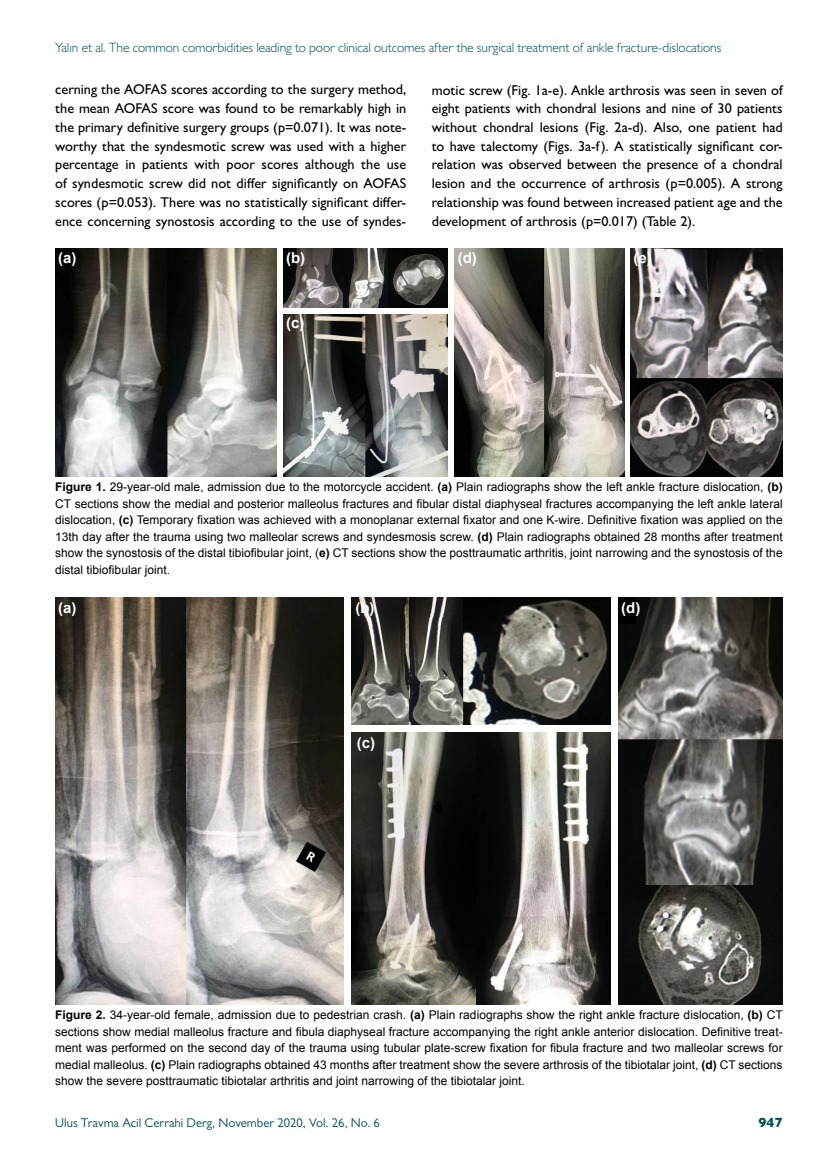
<style>
.page{position:relative;width:838px;height:1170px;background:#fff}
.page>*{position:absolute;margin:0;border:0;box-sizing:border-box;transform-origin:0 0}
.t1{font:700 15px "Arial";color:#fff}
.t2{font:500 14.25px/18.8px "Gill Sans MT Pro";color:#000;text-align:justify}
.t3{font:300 13.5px "Gill Sans MT Pro";letter-spacing:-.005em;color:#004f5a}
.t4{font:800 13.5px "Gill Sans MT Pro";color:#004f5a}
.t5{font:12.75px "Gill Sans MT Pro";color:#004f5a}
.t6{font:12px/16.5px "Arial";color:#000;text-align:justify}
.s1{font-weight:700}
</style>
<div class="page">
<img style="left:55px;top:249px;width:221px;height:227px">
<img style="left:283px;top:249px;width:165px;height:58px">
<img style="left:283px;top:314px;width:165px;height:162px">
<img style="left:454px;top:249px;width:170px;height:227px">
<img style="left:630px;top:249px;width:152px;height:227px">
<img style="left:55px;top:597px;width:288px;height:407px">
<img style="left:352px;top:597px;width:259px;height:127px">
<img style="left:352px;top:732px;width:259px;height:272px">
<img style="left:619px;top:597px;width:163px;height:407px">
<p class="t3" style="left:55px;top:39px;width:667px">Yalın et al. The common comorbidities leading to poor clinical outcomes after the surgical treatment of ankle fracture-dislocations</p>
<p class="t2" style="left:55px;top:80px;width:352px">cerning the AOFAS scores according to the surgery method, the mean AOFAS score was found to be remarkably high in the primary definitive surgery groups (p=0.071). It was note&shy;worthy that the syndesmotic screw was used with a higher percentage in patients with poor scores although the use of syndesmotic screw did not differ significantly on AOFAS scores (p=0.053). There was no statistically significant differ&shy;ence concerning synostosis according to the use of syndes-</p>
<p class="t2" style="left:432px;top:80px;width:352px">motic screw (Fig. 1a-e). Ankle arthrosis was seen in seven of eight patients with chondral lesions and nine of 30 patients without chondral lesions (Fig. 2a-d). Also, one patient had to have talectomy (Figs. 3a-f). A statistically significant cor&shy;relation was observed between the presence of a chondral lesion and the occurrence of arthrosis (p=0.005). A strong relationship was found between increased patient age and the development of arthrosis (p=0.017) (Table 2).</p>
<p class="t1" style="left:58px;top:247px;width:20px">(a)</p>
<p class="t1" style="left:286px;top:247px;width:21px">(b)</p>
<p class="t1" style="left:458px;top:247px;width:21px">(d)</p>
<p class="t1" style="left:633px;top:247px;width:20px">(e)</p>
<p class="t1" style="left:286px;top:313px;width:20px">(c)</p>
<p class="t6" style="left:55px;top:479px;width:729px"><span class="s1">Figure 1.</span> 29-year-old male, admission due to the motorcycle accident. <span class="s1">(a)</span> Plain radiographs show the left ankle fracture dislocation, <span class="s1">(b)<br></span>CT sections show the medial and posterior malleolus fractures and fibular distal diaphyseal fractures accompanying the left ankle lateral dislocation, <span class="s1">(c)</span> Temporary fixation was achieved with a monoplanar external fixator and one K-wire. Definitive fixation was applied on the 13th day after the trauma using two malleolar screws and syndesmosis screw. <span class="s1">(d)</span> Plain radiographs obtained 28 months after treatment show the synostosis of the distal tibiofibular joint, (<span class="s1">e)</span> CT sections show the posttraumatic arthritis, joint narrowing and the synostosis of the distal tibiofibular joint.</p>
<p class="t1" style="left:58px;top:597px;width:20px">(a)</p>
<p class="t1" style="left:355px;top:597px;width:21px">(b)</p>
<p class="t1" style="left:621px;top:597px;width:21px">(d)</p>
<p class="t1" style="left:357px;top:732px;width:20px">(c)</p>
<p class="t6" style="left:55px;top:1006px;width:729px"><span class="s1">Figure 2.</span> 34-year-old female, admission due to pedestrian crash. <span class="s1">(a)</span> Plain radiographs show the right ankle fracture dislocation, <span class="s1">(b)</span> CT sections show medial malleolus fracture and fibula diaphyseal fracture accompanying the right ankle anterior dislocation. Definitive treat&shy;ment was performed on the second day of the trauma using tubular plate-screw fixation for fibula fracture and two malleolar screws for medial malleolus. <span class="s1">(c)</span> Plain radiographs obtained 43 months after treatment show the severe arthrosis of the tibiotalar joint, <span class="s1">(d)</span> CT sections show the severe posttraumatic tibiotalar arthritis and joint narrowing of the tibiotalar joint.</p>
<p class="t5" style="left:55px;top:1115px;width:326px">Ulus Travma Acil Cerrahi Derg, November 2020, Vol. 26, No. 6</p>
<p class="t4" style="left:758px;top:1114px;width:26px">947</p>
</div>
